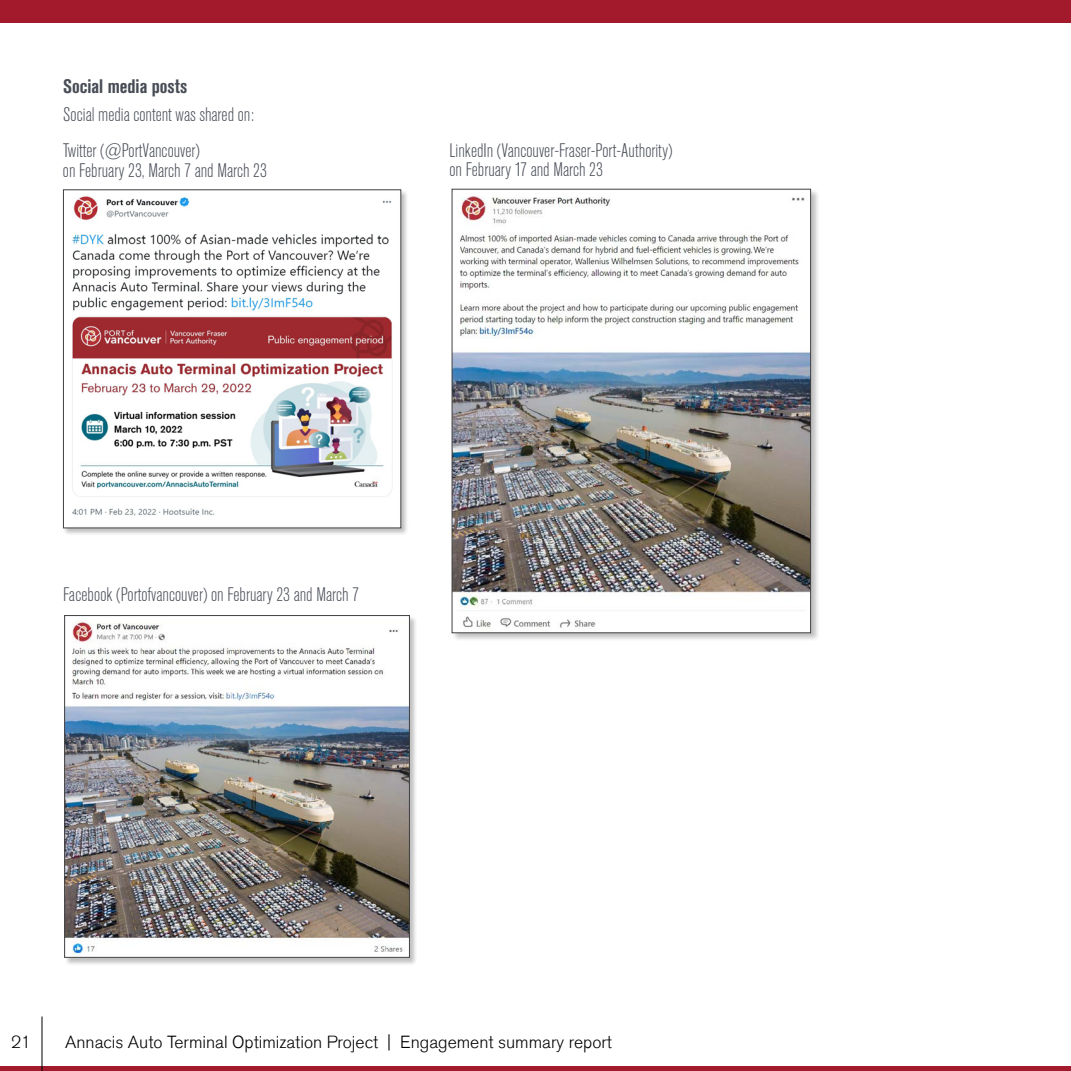
<style>
.page{position:relative;width:1071px;height:1071px;background:#fff}
.page>*{position:absolute;margin:0;border:0;box-sizing:border-box;transform-origin:0 0}
.t1{font:300 condensed 19.43px/19.4px "Akzidenz Grotesk Std";color:#474c55}
.t2{font:700 condensed 19.43px "Akzidenz Grotesk Std";color:#474c55}
.t3{font:300 17.5px "Akzidenz Grotesk Std";color:#000}
</style>
<div class="page">
<div style="left:451px;top:189px;width:369px;height:453px;background:#000;opacity:.25"></div>
<img style="left:454px;top:191px;width:355px;height:440px">
<div style="left:452px;top:189px;width:359px;height:444px;border:1px solid #414042"></div>
<div style="left:65px;top:616px;width:353px;height:350px;background:#000;opacity:.25"></div>
<img style="left:66px;top:617px;width:342px;height:339px">
<div style="left:64px;top:615px;width:346px;height:343px;border:1px solid #414042"></div>
<div style="left:63px;top:189px;width:346px;height:347px;background:#000;opacity:.25"></div>
<img style="left:65px;top:192px;width:334px;height:334px">
<div style="left:0;top:1066px;width:720px;height:5px;background:#a31a2d"></div>
<div style="left:720px;top:1066px;width:350px;height:5px;background:#a31a2d"></div>
<hr style="left:42px;top:1017px;width:1px;height:54px;background:#000">
<div style="left:0;top:0;width:1071px;height:23px;background:#a31a2d"></div>
<p class="t2" style="left:63px;top:75px;width:126px">Social media posts</p>
<p class="t1" style="left:63px;top:105px;width:192px">Social media content was shared on:</p>
<p class="t1" style="left:63px;top:141px;width:205px">Twitter (@PortVancouver)<br>on February 23, March 7 and March 23</p>
<p class="t1" style="left:450px;top:141px;width:224px">LinkedIn (Vancouver-Fraser-Port-Authority) on February 17 and March 23</p>
<p class="t1" style="left:63px;top:585px;width:297px">Facebook (Portofvancouver) on February 23 and March 7</p>
<p class="t3" style="left:11px;top:1032px;width:21px">21</p>
<p class="t3" style="left:65px;top:1032px;width:548px">Annacis Auto Terminal Optimization Project | Engagement summary report</p>
</div>
